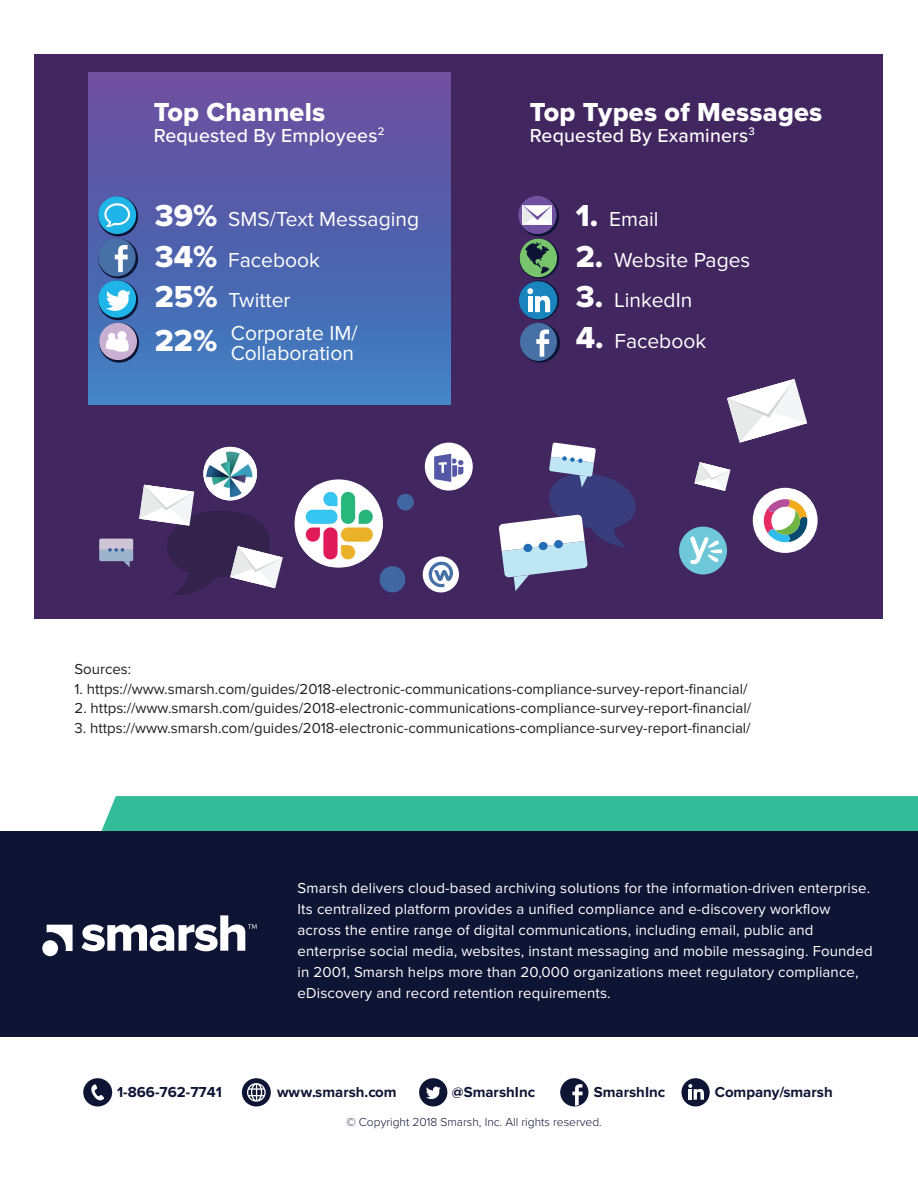
<style>
.page{position:relative;width:918px;height:1188px;background:#fff}
.page>*{position:absolute;margin:0;border:0;box-sizing:border-box;transform-origin:0 0}
.t1{font:27px "Proxima Nova Extrabld";letter-spacing:.01em;color:#fff}
.t2{font:21px/40.5px "Proxima Nova";color:#fff}
.t3{font:500 19.5px "Proxima Nova";letter-spacing:.01em;color:#fff}
.t4{font:15px/21px "Proxima Nova";letter-spacing:.01em;color:#fff}
.t5{font:15px "Proxima Nova";color:#231f20}
.t6{font:700 15px "Proxima Nova";color:#0e1433}
.t7{font:300 12px "Proxima Nova";color:#0e1433}
.s1{font-family:"Proxima Nova Extrabld";font-size:31.5px}
</style>
<div class="page">
<svg style="left:32px;top:796px;width:886px;height:36px;background:#43bd9f"></svg>
<div style="left:419px;top:1078px;width:28px;height:28px;background:#0e1433;border-radius:50%"></div>
<svg style="left:426px;top:1086px;width:15px;height:14px"></svg>
<div style="left:560px;top:1078px;width:28px;height:28px;background:#0e1433;border-radius:50%"></div>
<svg style="left:572px;top:1084px;width:11px;height:22px"></svg>
<div style="left:681px;top:1078px;width:29px;height:28px;background:#0e1433;border-radius:50%"></div>
<svg style="left:688px;top:1084px;width:16px;height:16px"></svg>
<div style="left:242px;top:1078px;width:29px;height:28px;background:#0e1433;border-radius:50%"></div>
<svg style="left:247px;top:1083px;width:19px;height:19px"></svg>
<div style="left:83px;top:1078px;width:29px;height:28px;background:#0e1433;border-radius:50%"></div>
<svg style="left:91px;top:1084px;width:13px;height:16px"></svg>
<div style="left:0;top:832px;width:918px;height:205px;background:#0e1534"></div>
<svg style="left:47px;top:925px;width:26px;height:26px"></svg>
<div style="left:42px;top:940px;width:16px;height:16px;background:#fff;border-radius:50%"></div>
<svg style="left:82px;top:915px;width:175px;height:36px"></svg>
<div style="left:35px;top:54px;width:848px;height:565px;background:#412660"></div>
<div style="left:89px;top:72px;width:362px;height:333px;background:linear-gradient(to bottom,#6b4a9c,#3c7fc1)"></div>
<svg style="left:98px;top:239px;width:40px;height:40px"></svg>
<div style="left:98px;top:238px;width:38px;height:38px;background:#4770a7;border-radius:50%"></div>
<svg style="left:115px;top:244px;width:13px;height:28px"></svg>
<svg style="left:98px;top:280px;width:40px;height:40px"></svg>
<div style="left:98px;top:280px;width:38px;height:38px;background:#1fb5e9;border-radius:50%"></div>
<svg style="left:105px;top:290px;width:26px;height:24px"></svg>
<svg style="left:98px;top:197px;width:40px;height:39px"></svg>
<div style="left:98px;top:196px;width:38px;height:38px;background:#1fb5e9;border-radius:50%"></div>
<svg style="left:104px;top:203px;width:26px;height:24px"></svg>
<svg style="left:99px;top:323px;width:40px;height:40px"></svg>
<div style="left:99px;top:323px;width:38px;height:37px;background:#c9b0d3;border-radius:50%"></div>
<div style="left:108px;top:333px;width:7px;height:7px;background:#fff;border-radius:50%"></div>
<svg style="left:105px;top:337px;width:24px;height:15px"></svg>
<div style="left:117px;top:331px;width:9px;height:9px;background:#fff;border-radius:50%"></div>
<div style="left:425px;top:443px;width:48px;height:48px;background:#fff;border-radius:50%"></div>
<svg style="left:434px;top:454px;width:29px;height:28px"></svg>
<div style="left:753px;top:488px;width:65px;height:65px;background:#fff;border-radius:50%"></div>
<svg style="left:763px;top:499px;width:44px;height:43px"></svg>
<div style="left:423px;top:556px;width:36px;height:36px;background:#fff;border-radius:50%"></div>
<svg style="left:427px;top:561px;width:27px;height:26px"></svg>
<div style="left:397px;top:494px;width:17px;height:17px;background:#4167a3;border-radius:50%"></div>
<div style="left:380px;top:566px;width:25px;height:26px;background:#4167a3;border-radius:50%"></div>
<svg style="left:99px;top:539px;width:34px;height:28px"></svg>
<svg style="left:499px;top:442px;width:137px;height:149px"></svg>
<svg style="left:727px;top:379px;width:80px;height:64px"></svg>
<svg style="left:139px;top:485px;width:144px;height:110px"></svg>
<svg style="left:694px;top:462px;width:36px;height:29px"></svg>
<svg style="left:519px;top:280px;width:40px;height:40px"></svg>
<div style="left:519px;top:197px;width:40px;height:39px;background:#0e1534;border-radius:50%"></div>
<svg style="left:520px;top:323px;width:40px;height:40px"></svg>
<div style="left:518px;top:196px;width:39px;height:38px;background:#7150a0;border-radius:50%"></div>
<svg style="left:523px;top:205px;width:29px;height:20px"></svg>
<div style="left:520px;top:323px;width:37px;height:38px;background:#4770a7;border-radius:50%"></div>
<svg style="left:536px;top:329px;width:13px;height:28px"></svg>
<div style="left:519px;top:281px;width:38px;height:38px;background:#1984be;border-radius:50%"></div>
<svg style="left:520px;top:238px;width:39px;height:74px"></svg>
<div style="left:679px;top:526px;width:48px;height:49px;background:#6fc8d9;border-radius:50%"></div>
<svg style="left:690px;top:536px;width:32px;height:28px"></svg>
<div style="left:295px;top:479px;width:88px;height:89px;background:#fff;border-radius:50%"></div>
<img style="left:298px;top:485px;width:85px;height:81px">
<img style="left:203px;top:447px;width:54px;height:53px;border-radius:27px">
<h1 class="t1" style="left:154px;top:92px;width:173px">Top Channels</h1>
<h3 class="t3" style="left:154px;top:121px;width:232px">Requested By Employees<sup>2</sup></h3>
<h2 class="t2" style="left:155px;top:199px;width:266px"><span class="s1">39%</span> SMS/Text Messaging<br><span class="s1">34%</span> Facebook<br><span class="s1">25%</span> Twitter</h2>
<h2 class="t2" style="left:155px;top:324px;width:204px;line-height:19.5px;text-align:right"><span class="s1">22%</span> Corporate IM/<br>Collaboration</h2>
<h1 class="t1" style="left:530px;top:92px;width:294px">Top Types of Messages</h1>
<h3 class="t3" style="left:530px;top:121px;width:226px">Requested By Examiners<sup>3</sup></h3>
<h2 class="t2" style="left:576px;top:199px;width:84px"><span class="s1">1.</span> Email</h2>
<h2 class="t2" style="left:576px;top:240px;width:176px"><span class="s1">2.</span> Website Pages</h2>
<h2 class="t2" style="left:576px;top:280px;width:118px"><span class="s1">3.</span> LinkedIn</h2>
<h2 class="t2" style="left:576px;top:321px;width:132px"><span class="s1">4.</span> Facebook</h2>
<p class="t5" style="left:75px;top:661px;width:58px">Sources:</p>
<p class="t5" style="left:75px;top:680px;width:674px">1. https://www.smarsh.com/guides/2018-electronic-communications-compliance-survey-report-financial/</p>
<p class="t5" style="left:75px;top:700px;width:678px">2. https://www.smarsh.com/guides/2018-electronic-communications-compliance-survey-report-financial/</p>
<p class="t5" style="left:75px;top:719px;width:678px">3. https://www.smarsh.com/guides/2018-electronic-communications-compliance-survey-report-financial/</p>
<p class="t4" style="left:298px;top:878px;width:577px">Smarsh delivers cloud-based archiving solutions for the information-driven enterprise.<br>Its centralized platform provides a unified compliance and e-discovery workflow across the entire range of digital communications, including email, public and enterprise social media, websites, instant messaging and mobile messaging. Founded in 2001, Smarsh helps more than 20,000 organizations meet regulatory compliance, eDiscovery and record retention requirements.</p>
<p class="t6" style="left:117px;top:1083px;width:106px">1-866-762-7741</p>
<p class="t6" style="left:277px;top:1083px;width:121px">www.smarsh.com</p>
<p class="t6" style="left:452px;top:1083px;width:85px">@SmarshInc</p>
<p class="t6" style="left:594px;top:1083px;width:73px">SmarshInc</p>
<p class="t6" style="left:715px;top:1083px;width:119px">Company/smarsh</p>
<p class="t7" style="left:346px;top:1113px;width:257px">© Copyright 2018 Smarsh, Inc. All rights reserved.</p>
</div>
